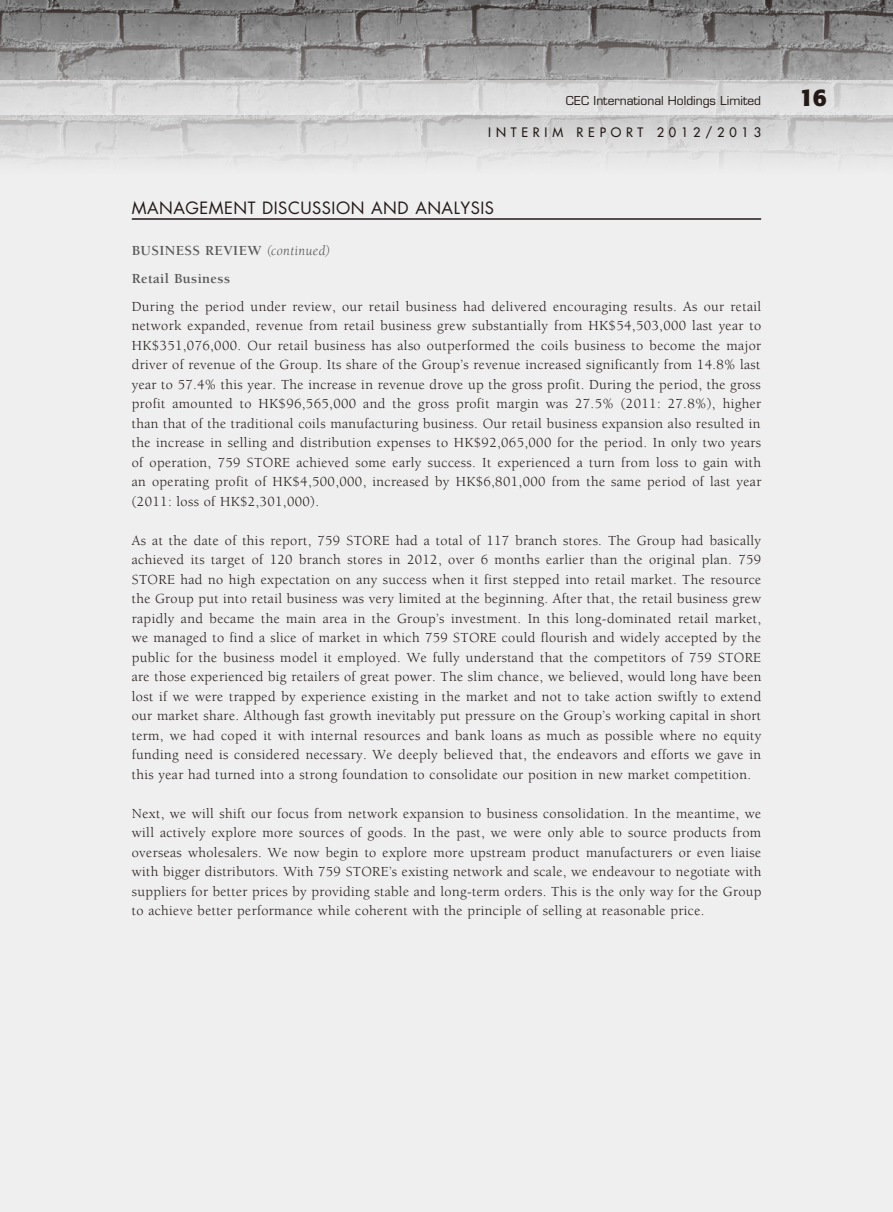
<style>
.page{position:relative;width:893px;height:1212px;background:#efeff0}
.page>*{position:absolute;margin:0;border:0;box-sizing:border-box;transform-origin:0 0}
.t1{font:700 24px "Formata";color:#231916}
.t2{font:16.5px "Futura Std";letter-spacing:.03em;color:#231916}
.t3{font:14.25px/19.5px "Berkeley Std";letter-spacing:.025em;color:#231916;text-align:justify}
.t4{font:700 14.25px/28px "Berkeley Std";letter-spacing:.025em;color:#595857}
.t5{font:500 12.75px "Futura Std";letter-spacing:.375em;color:#231916}
.t6{font:12px "Eurostile LT Std";color:#231916}
.s1{font-weight:400;font-style:italic}
</style>
<div class="page">
<img style="left:0;top:0;width:893px;height:166px">
<svg style="left:0;top:81px;width:893px;height:34px;fill:#ddd"></svg>
<hr style="left:132px;top:218px;width:629px;height:2px;background:#231916">
<p class="t6" style="left:566px;top:94px;width:197px">CEC International Holdings Limited</p>
<p class="t5" style="left:488px;top:125px;width:274px">INTERIM REPORT 2012/2013</p>
<p class="t2" style="left:132px;top:197px;width:364px">MANAGEMENT DISCUSSION AND ANALYSIS</p>
<p class="t4" style="left:132px;top:237px;width:200px">BUSINESS REVIEW <span class="s1">(continued)<br></span>Retail Business</p>
<p class="t3" style="left:132px;top:297px;width:631px">During the period under review, our retail business had delivered encouraging results. As our retail network expanded, revenue from retail business grew substantially from HK$54,503,000 last year to HK$351,076,000. Our retail business has also outperformed the coils business to become the major driver of revenue of the Group. Its share of the Group’s revenue increased significantly from 14.8% last year to 57.4% this year. The increase in revenue drove up the gross profit. During the period, the gross profit amounted to HK$96,565,000 and the gross profit margin was 27.5% (2011: 27.8%), higher than that of the traditional coils manufacturing business. Our retail business expansion also resulted in the increase in selling and distribution expenses to HK$92,065,000 for the period. In only two years of operation, 759 STORE achieved some early success. It experienced a turn from loss to gain with an operating profit of HK$4,500,000, increased by HK$6,801,000 from the same period of last year (2011: loss of HK$2,301,000).</p>
<p class="t3" style="left:132px;top:531px;width:631px">As at the date of this report, 759 STORE had a total of 117 branch stores. The Group had basically achieved its target of 120 branch stores in 2012, over 6 months earlier than the original plan. 759<br>STORE had no high expectation on any success when it first stepped into retail market. The resource the Group put into retail business was very limited at the beginning. After that, the retail business grew rapidly and became the main area in the Group’s investment. In this long-dominated retail market, we managed to find a slice of market in which 759 STORE could flourish and widely accepted by the public for the business model it employed. We fully understand that the competitors of 759 STORE are those experienced big retailers of great power. The slim chance, we believed, would long have been lost if we were trapped by experience existing in the market and not to take action swiftly to extend our market share. Although fast growth inevitably put pressure on the Group’s working capital in short term, we had coped it with internal resources and bank loans as much as possible where no equity funding need is considered necessary. We deeply believed that, the endeavors and efforts we gave in this year had turned into a strong foundation to consolidate our position in new market competition.</p>
<p class="t3" style="left:132px;top:804px;width:631px">Next, we will shift our focus from network expansion to business consolidation. In the meantime, we will actively explore more sources of goods. In the past, we were only able to source products from overseas wholesalers. We now begin to explore more upstream product manufacturers or even liaise with bigger distributors. With 759 STORE’s existing network and scale, we endeavour to negotiate with suppliers for better prices by providing stable and long-term orders. This is the only way for the Group to achieve better performance while coherent with the principle of selling at reasonable price.</p>
<h1 class="t1" style="left:799px;top:83px;width:29px">16</h1>
</div>
